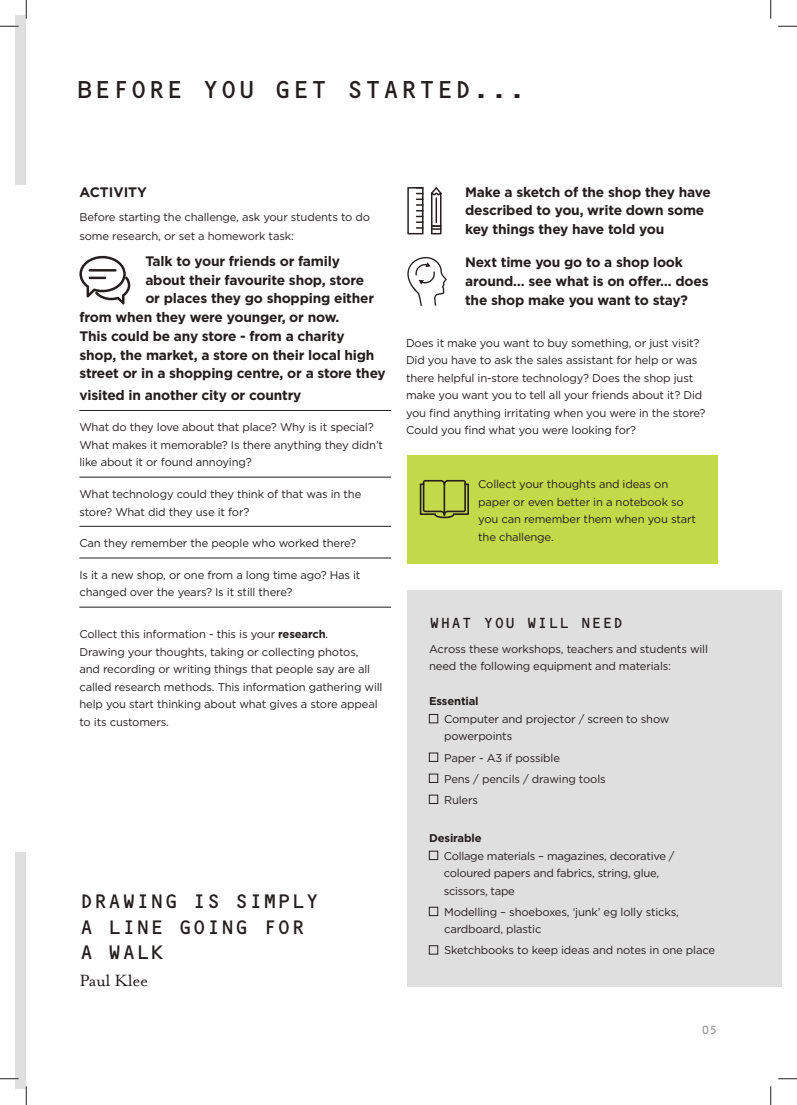
<style>
.page{position:relative;width:797px;height:1105px;background:#fff}
.page>*{position:absolute;margin:0;border:0;box-sizing:border-box;transform-origin:0 0}
.t1{font:25px "OCRB Std";color:#241f1f}
.t2{font:20px/25.5px "OCRB Std";letter-spacing:-.015em;color:#241f1f}
.t3{font:18.75px "Mrs Eaves OT";letter-spacing:-.015em;color:#241f1f}
.t4{font:15px "OCRB Std";color:#241f1f}
.t5{font:700 13.75px/18.8px "Gotham";letter-spacing:-.015em;color:#241f1f}
.t6{font:11.25px/17.5px "Gotham";letter-spacing:-.015em;color:#241f1f}
.t7{font:700 11.25px "Gotham";letter-spacing:-.015em;color:#241f1f}
.t8{font:11.25px "OCRB Std";color:#969698}
.s1{font-weight:700}
</style>
<div class="page">
<div style="left:16px;top:16px;width:10px;height:1073px;background:#e0dfdf"></div>
<div style="left:16px;top:186px;width:10px;height:666px;background:#fff"></div>
<hr style="left:79px;top:410px;width:312px;height:1px;background:#241f1f">
<hr style="left:79px;top:477px;width:312px;height:1px;background:#241f1f">
<hr style="left:79px;top:526px;width:312px;height:1px;background:#241f1f">
<hr style="left:79px;top:558px;width:312px;height:1px;background:#241f1f">
<hr style="left:79px;top:607px;width:312px;height:1px;background:#241f1f">
<div style="left:407px;top:456px;width:310px;height:108px;background:#c2da49"></div>
<svg style="left:79px;top:256px;width:51px;height:48px"></svg>
<svg style="left:420px;top:480px;width:49px;height:38px"></svg>
<svg style="left:407px;top:187px;width:16px;height:47px"></svg>
<svg style="left:431px;top:187px;width:10px;height:47px"></svg>
<svg style="left:407px;top:257px;width:40px;height:49px"></svg>
<div style="left:407px;top:590px;width:374px;height:396px;background:#e0dfdf"></div>
<div style="left:429px;top:714px;width:9px;height:9px;border:1px solid #241f1f"></div>
<div style="left:429px;top:753px;width:9px;height:8px;border:1px solid #241f1f"></div>
<div style="left:429px;top:774px;width:9px;height:8px;border:1px solid #241f1f"></div>
<div style="left:429px;top:795px;width:9px;height:9px;border:1px solid #241f1f"></div>
<div style="left:429px;top:851px;width:9px;height:9px;border:1px solid #241f1f"></div>
<div style="left:429px;top:907px;width:9px;height:9px;border:1px solid #241f1f"></div>
<div style="left:429px;top:946px;width:9px;height:8px;border:1px solid #241f1f"></div>
<svg style="left:0;top:25px;width:19px;height:2px"></svg>
<svg style="left:778px;top:25px;width:19px;height:2px"></svg>
<svg style="left:0;top:1078px;width:19px;height:1px"></svg>
<svg style="left:778px;top:1078px;width:19px;height:1px"></svg>
<svg style="left:25px;top:0;width:2px;height:19px"></svg>
<svg style="left:25px;top:1086px;width:2px;height:19px"></svg>
<svg style="left:770px;top:0;width:1px;height:19px"></svg>
<svg style="left:770px;top:1086px;width:1px;height:19px"></svg>
<h1 class="t1" style="left:76px;top:75px;width:452px">BEFORE YOU GET STARTED...</h1>
<p class="t5" style="left:79px;top:182px;width:69px">ACTIVITY</p>
<p class="t6" style="left:79px;top:208px;width:292px;line-height:18.8px">Before starting the challenge, ask your students to do some research, or set a homework task:</p>
<p class="t5" style="left:145px;top:252px;width:196px">Talk to your friends or family</p>
<p class="t5" style="left:145px;top:270px;width:220px">about their favourite shop, store</p>
<p class="t5" style="left:145px;top:289px;width:230px">or places they go shopping either</p>
<p class="t5" style="left:79px;top:308px;width:261px">from when they were younger, or now.</p>
<p class="t5" style="left:79px;top:327px;width:267px">This could be any store - from a charity</p>
<p class="t5" style="left:79px;top:345px;width:296px">shop, the market, a store on their local high</p>
<p class="t5" style="left:79px;top:364px;width:308px">street or in a shopping centre, or a store they</p>
<p class="t5" style="left:79px;top:385px;width:223px">visited in another city or country</p>
<p class="t6" style="left:79px;top:418px;width:305px">What do they love about that place? Why is it special?<br>What makes it memorable? Is there anything they didn’t like about it or found annoying?</p>
<p class="t6" style="left:79px;top:485px;width:283px">What technology could they think of that was in the store? What did they use it for?</p>
<p class="t6" style="left:79px;top:534px;width:278px">Can they remember the people who worked there?</p>
<p class="t6" style="left:79px;top:566px;width:282px">Is it a new shop, or one from a long time ago? Has it changed over the years? Is it still there?</p>
<p class="t6" style="left:79px;top:625px;width:305px">Collect this information - this is your <span class="s1">research</span>.<br>Drawing your thoughts, taking or collecting photos,<br>and recording or writing things that people say are all called research methods. This information gathering will help you start thinking about what gives a store appeal to its customers.</p>
<h2 class="t2" style="left:79px;top:888px;width:241px">DRAWING IS SIMPLY<br>A LINE GOING FOR<br>A WALK</h2>
<h3 class="t3" style="left:79px;top:970px;width:70px">Paul Klee</h3>
<p class="t5" style="left:465px;top:182px;width:247px">Make a sketch of the shop they have described to you, write down some key things they have told you</p>
<p class="t5" style="left:465px;top:253px;width:245px">Next time you go to a shop look around… see what is on offer… does the shop make you want to stay?</p>
<p class="t6" style="left:406px;top:334px;width:301px">Does it make you want to buy something, or just visit?<br>Did you have to ask the sales assistant for help or was there helpful in-store technology? Does the shop just make you want you to tell all your friends about it? Did you find anything irritating when you were in the store?<br>Could you find what you were looking for?</p>
<p class="t6" style="left:478px;top:475px;width:219px">Collect your thoughts and ideas on paper or even better in a notebook so you can remember them when you start the challenge.</p>
<h3 class="t4" style="left:429px;top:615px;width:196px">WHAT YOU WILL NEED</h3>
<p class="t6" style="left:429px;top:640px;width:280px">Across these workshops, teachers and students will need the following equipment and materials:</p>
<p class="t7" style="left:429px;top:694px;width:51px">Essential</p>
<p class="t6" style="left:444px;top:710px;width:227px">Computer and projector / screen to show powerpoints</p>
<p class="t6" style="left:444px;top:747px;width:163px;line-height:21px">Paper - A3 if possible<br>Pens / pencils / drawing tools<br>Rulers</p>
<p class="t7" style="left:429px;top:831px;width:54px">Desirable</p>
<p class="t6" style="left:444px;top:847px;width:232px">Collage materials – magazines, decorative / coloured papers and fabrics, string, glue, scissors, tape</p>
<p class="t6" style="left:444px;top:903px;width:236px">Modelling – shoeboxes, ‘junk’ eg lolly sticks, cardboard, plastic</p>
<p class="t6" style="left:444px;top:941px;width:272px">Sketchbooks to keep ideas and notes in one place</p>
<p class="t8" style="left:701px;top:1023px;width:18px">05</p>
</div>
